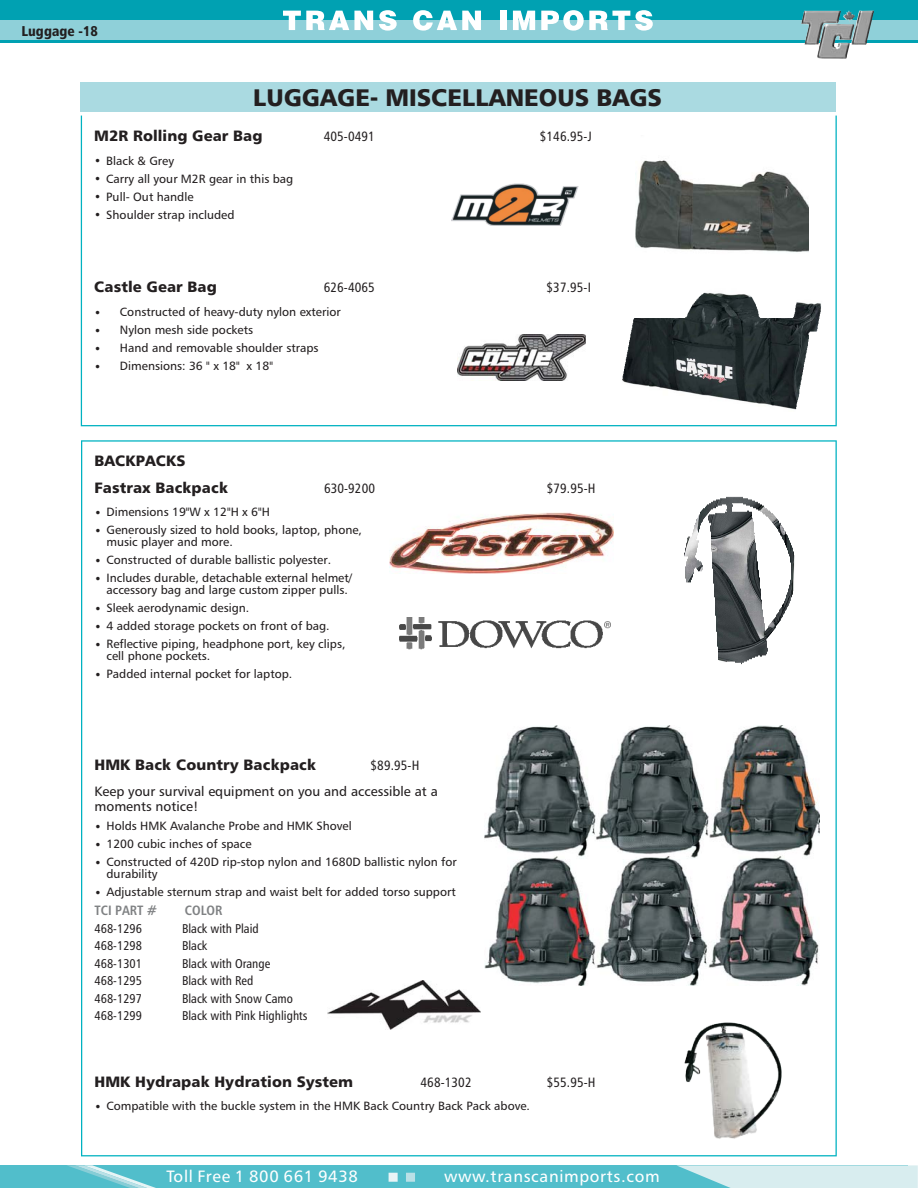
<style>
.page{position:relative;width:918px;height:1188px;background:#fff}
.page>*{position:absolute;margin:0;border:0;box-sizing:border-box;transform-origin:0 0}
.t1{font:24px "Humnst 777 Blk BT";color:#231f20}
.t2{font:16.5px "Humnst 777 BT";letter-spacing:.04em;color:#fff}
.t3{font:15px/27px "Humnst 777 Blk BT";letter-spacing:.005em;color:#231f20}
.t4{font:700 14.25px "Humnst 777 Blk Cn BT";color:#231f20}
.t5{font:13.5px "Humnst 777 Cn BT";letter-spacing:.005em;color:#231f20}
.t6{font:13.5px/14.9px "Humnst 777 BT";color:#231f20}
.t7{font:700 13.5px "Humnst 777 Cn BT";color:#808284}
.t8{font:12.75px "Humnst 777 Cn BT";color:#231f20}
.t9{font:12px/12px "Humnst 777 BT";color:#231f20}
</style>
<div class="page">
<div style="left:0;top:1165px;width:908px;height:23px;background:#51becb"></div>
<svg style="left:677px;top:1165px;width:241px;height:23px;background:#c7e7ea"></svg>
<svg style="left:67px;top:1165px;width:89px;height:23px"></svg>
<div style="left:406px;top:1173px;width:9px;height:9px;background:#bae0e6"></div>
<div style="left:389px;top:1173px;width:9px;height:9px;background:#e8f4f6"></div>
<div style="left:0;top:0;width:918px;height:42px;background:#00a1b2"></div>
<div style="left:0;top:21px;width:918px;height:19px;background:#8fd0d9"></div>
<img style="left:801px;top:10px;width:73px;height:49px">
<svg style="left:283px;top:11px;width:90px;height:19px"></svg>
<svg style="left:379px;top:10px;width:18px;height:21px"></svg>
<svg style="left:413px;top:10px;width:68px;height:21px"></svg>
<div style="left:500px;top:11px;width:6px;height:19px;background:#fff"></div>
<svg style="left:513px;top:11px;width:22px;height:19px"></svg>
<svg style="left:541px;top:10px;width:112px;height:21px"></svg>
<img style="left:635px;top:160px;width:173px;height:92px">
<hr style="left:836px;top:116px;width:1px;height:310px;background:#00b2c1">
<hr style="left:82px;top:425px;width:754px;height:1px;background:#00b2c1">
<hr style="left:81px;top:116px;width:1px;height:310px;background:#00b2c1">
<img style="left:451px;top:183px;width:128px;height:43px">
<img style="left:622px;top:292px;width:199px;height:118px">
<img style="left:458px;top:335px;width:128px;height:46px">
<div style="left:80px;top:83px;width:755px;height:29px;background:#aadae1"></div>
<hr style="left:82px;top:440px;width:754px;height:2px;background:#00b2c1">
<hr style="left:836px;top:440px;width:1px;height:716px;background:#00b2c1">
<hr style="left:82px;top:1155px;width:754px;height:1px;background:#00b2c1">
<hr style="left:81px;top:440px;width:1px;height:716px;background:#00b2c1">
<img style="left:684px;top:1022px;width:98px;height:117px">
<img style="left:684px;top:496px;width:111px;height:169px">
<img style="left:390px;top:513px;width:223px;height:61px">
<img style="left:399px;top:617px;width:211px;height:33px">
<img style="left:328px;top:981px;width:152px;height:49px">
<img style="left:484px;top:725px;width:336px;height:261px">
<p class="t4" style="left:22px;top:23px;width:78px">Luggage -18</p>
<h1 class="t1" style="left:253px;top:88px;width:410px">LUGGAGE- MISCELLANEOUS BAGS</h1>
<p class="t3" style="left:94px;top:123px;width:170px">M2R Rolling Gear Bag</p>
<p class="t5" style="left:324px;top:131px;width:53px">405-0491</p>
<p class="t5" style="left:540px;top:131px;width:53px">$146.95-J</p>
<p class="t9" style="left:94px;top:156px;width:81px">• Black &amp; Grey</p>
<p class="t9" style="left:94px;top:174px;width:201px">• Carry all your M2R gear in this bag</p>
<p class="t9" style="left:94px;top:192px;width:101px">• Pull- Out handle</p>
<p class="t9" style="left:94px;top:210px;width:142px">• Shoulder strap included</p>
<p class="t3" style="left:94px;top:275px;width:124px">Castle Gear Bag</p>
<p class="t5" style="left:324px;top:282px;width:53px">626-4065</p>
<p class="t5" style="left:547px;top:282px;width:46px">$37.95-I</p>
<p class="t9" style="left:94px;top:307px;width:248px">• Constructed of heavy-duty nylon exterior</p>
<p class="t9" style="left:94px;top:325px;width:160px">• Nylon mesh side pockets</p>
<p class="t9" style="left:94px;top:343px;width:226px">• Hand and removable shoulder straps</p>
<p class="t9" style="left:94px;top:361px;width:180px">• Dimensions: 36 " x 18" x 18"</p>
<p class="t3" style="left:94px;top:448px;width:135px">BACKPACKS<br>Fastrax Backpack</p>
<p class="t5" style="left:324px;top:483px;width:53px">630-9200</p>
<p class="t5" style="left:547px;top:483px;width:50px">$79.95-H</p>
<p class="t9" style="left:95px;top:507px;width:177px">• Dimensions 19"W x 12"H x 6"H</p>
<p class="t9" style="left:106px;top:525px;width:257px;text-indent:-12px">• Generously sized to hold books, laptop, phone, music player and more.</p>
<p class="t9" style="left:95px;top:555px;width:238px">• Constructed of durable ballistic polyester.</p>
<p class="t9" style="left:106px;top:573px;width:247px;text-indent:-12px">• Includes durable, detachable external helmet/ accessory bag and large custom zipper pulls.</p>
<p class="t9" style="left:95px;top:603px;width:156px">• Sleek aerodynamic design.</p>
<p class="t9" style="left:95px;top:621px;width:237px">• 4 added storage pockets on front of bag.</p>
<p class="t9" style="left:106px;top:639px;width:241px;text-indent:-12px">• Reflective piping, headphone port, key clips, cell phone pockets.</p>
<p class="t9" style="left:95px;top:669px;width:199px">• Padded internal pocket for laptop.</p>
<p class="t3" style="left:94px;top:753px;width:223px">HMK Back Country Backpack</p>
<p class="t5" style="left:371px;top:760px;width:50px">$89.95-H</p>
<p class="t6" style="left:94px;top:785px;width:345px">Keep your survival equipment on you and accessible at a moments notice!</p>
<p class="t9" style="left:95px;top:821px;width:259px">• Holds HMK Avalanche Probe and HMK Shovel</p>
<p class="t9" style="left:95px;top:839px;width:159px">• 1200 cubic inches of space</p>
<p class="t9" style="left:106px;top:857px;width:352px;text-indent:-12px">• Constructed of 420D rip-stop nylon and 1680D ballistic nylon for durability</p>
<p class="t9" style="left:95px;top:887px;width:363px">• Adjustable sternum strap and waist belt for added torso support</p>
<p class="t7" style="left:94px;top:905px;width:64px">TCI PART #</p>
<p class="t7" style="left:185px;top:905px;width:39px">COLOR</p>
<p class="t8" style="left:94px;top:924px;width:49px">468-1296</p>
<p class="t8" style="left:182px;top:924px;width:78px">Black with Plaid</p>
<p class="t8" style="left:94px;top:941px;width:49px">468-1298</p>
<p class="t8" style="left:182px;top:941px;width:27px">Black</p>
<p class="t8" style="left:94px;top:958px;width:49px">468-1301</p>
<p class="t8" style="left:182px;top:958px;width:90px">Black with Orange</p>
<p class="t8" style="left:94px;top:976px;width:49px">468-1295</p>
<p class="t8" style="left:182px;top:976px;width:73px">Black with Red</p>
<p class="t8" style="left:94px;top:993px;width:49px">468-1297</p>
<p class="t8" style="left:182px;top:993px;width:112px">Black with Snow Camo</p>
<p class="t8" style="left:94px;top:1011px;width:49px">468-1299</p>
<p class="t8" style="left:182px;top:1011px;width:127px">Black with Pink Highlights</p>
<p class="t3" style="left:94px;top:1069px;width:260px">HMK Hydrapak Hydration System</p>
<p class="t5" style="left:421px;top:1076px;width:53px">468-1302</p>
<p class="t5" style="left:547px;top:1076px;width:50px">$55.95-H</p>
<p class="t9" style="left:95px;top:1101px;width:437px">• Compatible with the buckle system in the HMK Back Country Back Pack above.</p>
<h2 class="t2" style="left:167px;top:1170px;width:193px">Toll Free 1 800 661 9438</h2>
<h2 class="t2" style="left:444px;top:1170px;width:217px">www.transcanimports.com</h2>
</div>
